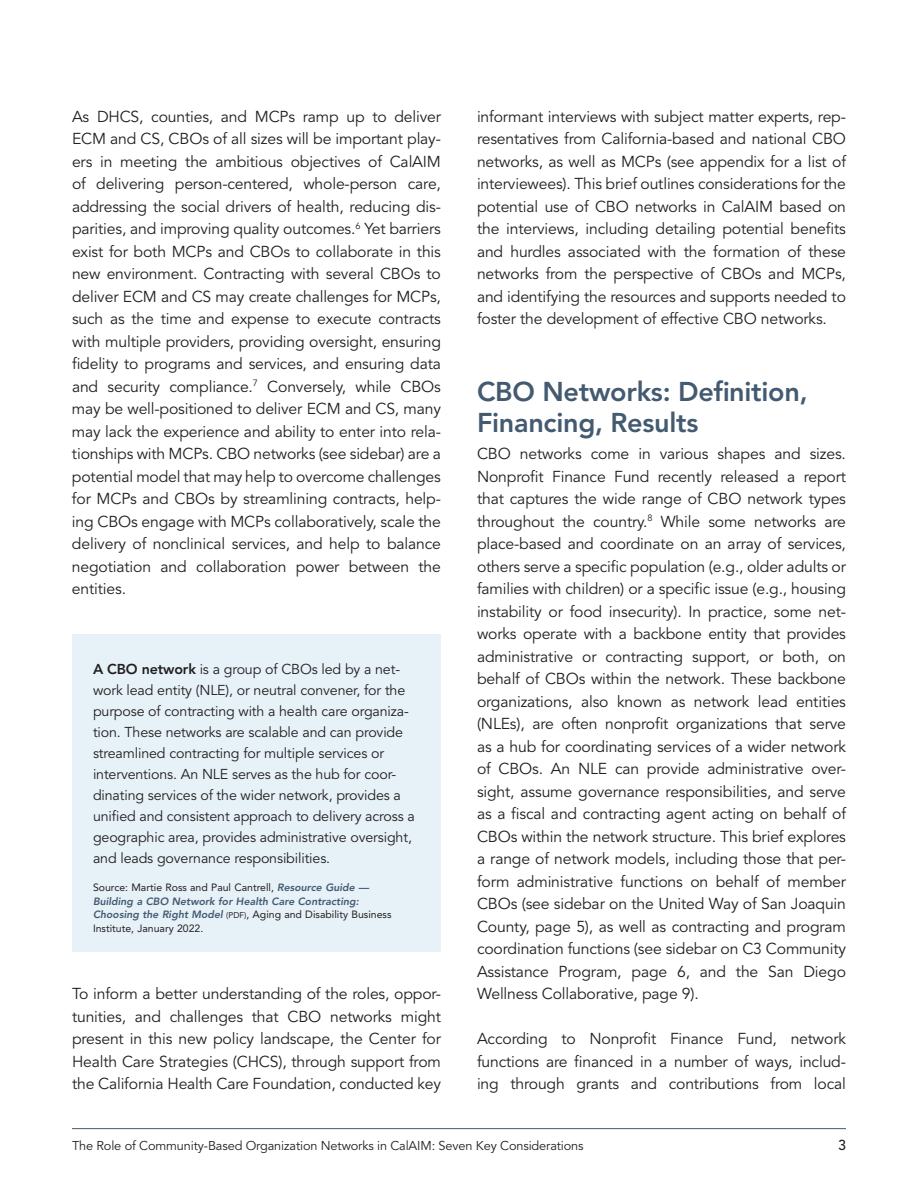
<style>
.page{position:relative;width:918px;height:1188px;background:#fff}
.page>*{position:absolute;margin:0;border:0;box-sizing:border-box;transform-origin:0 0}
.t1{font:800 27px/31.5px "Avenir LT Std";letter-spacing:-.01em;color:#435a70}
.t2{font:15.75px/22.5px "Avenir LT Std";letter-spacing:-.01em;color:#231f20;text-align:justify}
.t3{font:14.25px/21px "Avenir LT Std";letter-spacing:-.01em;color:#231f20}
.t4{font:500 14.25px "Avenir LT Std";color:#231f20}
.t5{font:12.75px "Avenir LT Std";letter-spacing:-.01em;color:#231f20}
.t6{font:10.5px/13.5px "Avenir LT Std";color:#231f20}
.s1{font-weight:800}
.s2{font-weight:800;font-style:italic;color:#435a70}
.s3{font-size:8.25px}
</style>
<div class="page">
<hr style="left:72px;top:1128px;width:774px;height:1px;background:#435a70">
<div style="left:72px;top:634px;width:369px;height:318px;background:#e6f1f8"></div>
<p class="t2" style="left:72px;top:105px;width:371px">As DHCS, counties, and MCPs ramp up to deliver ECM and CS, CBOs of all sizes will be important play&shy;ers in meeting the ambitious objectives of CalAIM of delivering person-centered, whole-person care, addressing the social drivers of health, reducing dis&shy;parities, and improving quality outcomes.<sup>6</sup> Yet barriers exist for both MCPs and CBOs to collaborate in this new environment. Contracting with several CBOs to deliver ECM and CS may create challenges for MCPs, such as the time and expense to execute contracts with multiple providers, providing oversight, ensuring fidelity to programs and services, and ensuring data and security compliance.<sup>7</sup> Conversely, while CBOs may be well-positioned to deliver ECM and CS, many may lack the experience and ability to enter into rela&shy;tionships with MCPs. CBO networks (see sidebar) are a potential model that may help to overcome challenges for MCPs and CBOs by streamlining contracts, help&shy;ing CBOs engage with MCPs collaboratively, scale the delivery of nonclinical services, and help to balance negotiation and collaboration power between the entities.</p>
<p class="t3" style="left:93px;top:658px;width:323px"><span class="s1">A CBO network</span> is a group of CBOs led by a net&shy;work lead entity (NLE), or neutral convener, for the purpose of contracting with a health care organiza&shy;tion. These networks are scalable and can provide streamlined contracting for multiple services or interventions. An NLE serves as the hub for coor&shy;dinating services of the wider network, provides a unified and consistent approach to delivery across a geographic area, provides administrative oversight, and leads governance responsibilities.</p>
<p class="t6" style="left:93px;top:881px;width:300px">Source: Martie Ross and Paul Cantrell, <span class="s2">Resource Guide — Building a CBO Network for Health Care Contracting:<br>Choosing the Right Model</span> <span class="s3">(PDF)</span>, Aging and Disability Business Institute, January 2022.</p>
<p class="t2" style="left:72px;top:983px;width:371px">To inform a better understanding of the roles, oppor&shy;tunities, and challenges that CBO networks might present in this new policy landscape, the Center for Health Care Strategies (CHCS), through support from the California Health Care Foundation, conducted key</p>
<p class="t2" style="left:477px;top:105px;width:371px">informant interviews with subject matter experts, rep&shy;resentatives from California-based and national CBO networks, as well as MCPs (see appendix for a list of interviewees). This brief outlines considerations for the potential use of CBO networks in CalAIM based on the interviews, including detailing potential benefits and hurdles associated with the formation of these networks from the perspective of CBOs and MCPs, and identifying the resources and supports needed to foster the development of effective CBO networks.</p>
<h1 class="t1" style="left:477px;top:375px;width:332px">CBO Networks: Definition,<br>Financing, Results</h1>
<p class="t2" style="left:477px;top:443px;width:371px">CBO networks come in various shapes and sizes.<br>Nonprofit Finance Fund recently released a report that captures the wide range of CBO network types throughout the country.<sup>8</sup> While some networks are place-based and coordinate on an array of services, others serve a specific population (e.g., older adults or families with children) or a specific issue (e.g., housing instability or food insecurity). In practice, some net&shy;works operate with a backbone entity that provides administrative or contracting support, or both, on behalf of CBOs within the network. These backbone organizations, also known as network lead entities (NLEs), are often nonprofit organizations that serve as a hub for coordinating services of a wider network of CBOs. An NLE can provide administrative over&shy;sight, assume governance responsibilities, and serve as a fiscal and contracting agent acting on behalf of CBOs within the network structure. This brief explores a range of network models, including those that per&shy;form administrative functions on behalf of member CBOs (see sidebar on the United Way of San Joaquin County, page 5), as well as contracting and program coordination functions (see sidebar on C3 Community Assistance Program, page 6, and the San Diego Wellness Collaborative, page 9).</p>
<p class="t2" style="left:477px;top:1028px;width:371px">According to Nonprofit Finance Fund, network functions are financed in a number of ways, includ&shy;ing through grants and contributions from local</p>
<p class="t5" style="left:72px;top:1138px;width:513px">The Role of Community-Based Organization Networks in CalAIM: Seven Key Considerations</p>
<p class="t4" style="left:838px;top:1136px;width:9px">3</p>
</div>
